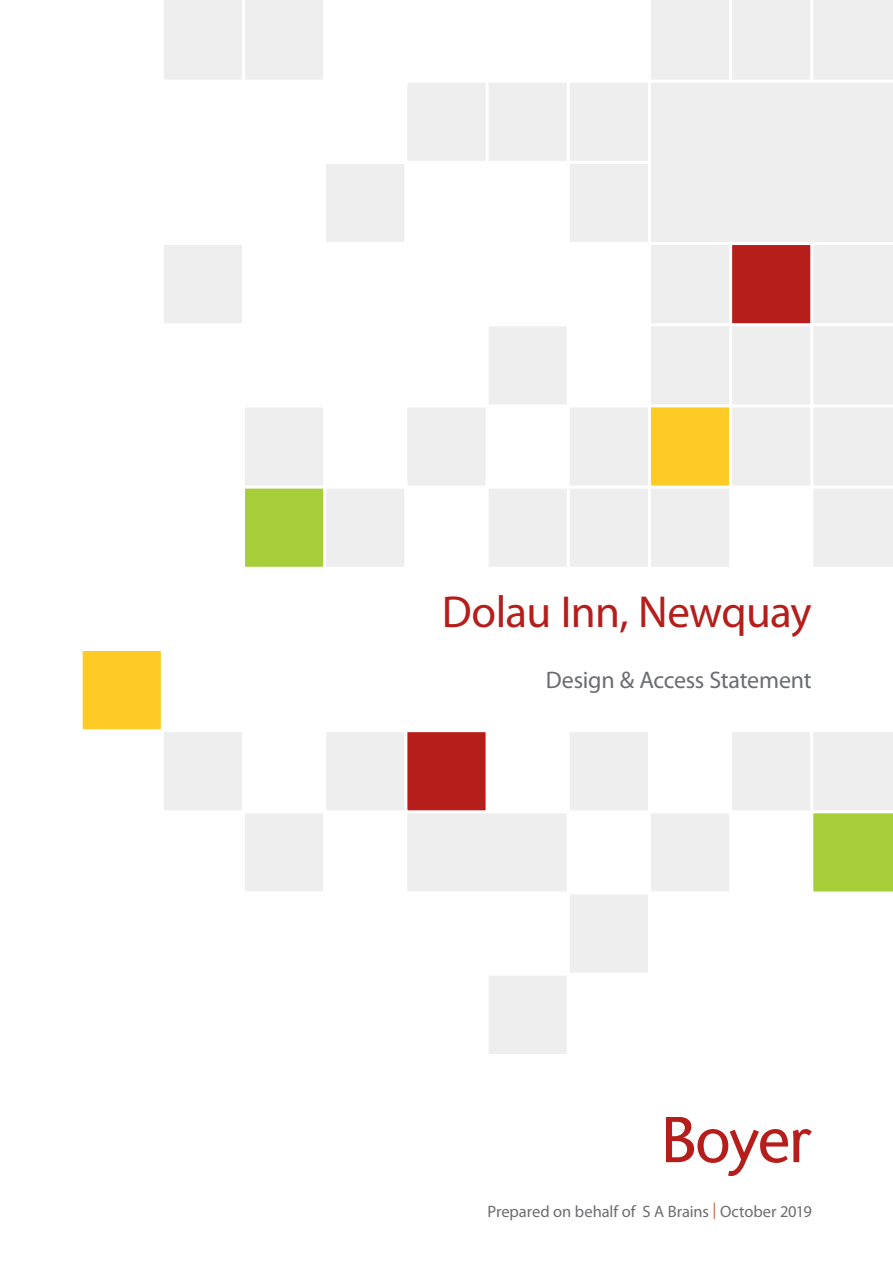
<style>
.page{position:relative;width:893px;height:1263px;background:#fff}
.page>*{position:absolute;margin:0;border:0;box-sizing:border-box;transform-origin:0 0}
.A4_Cover_Document_He{font:45px "Myriad Pro";letter-spacing:-.015em;color:#b51e1b}
.A4_Cover_Project_Nam{font:24px "Myriad Pro";letter-spacing:-.015em;color:#6c6d70}
.A4_Cover_Source_and{font:16.5px "Myriad Pro";letter-spacing:-.005em;color:#6c6d70}
.s1{color:#c96249}
</style>
<div class="page">
<div style="left:162px;top:244px;width:82px;height:81px;background:#eeeeef;border:2px solid #fff"></div>
<div style="left:325px;top:162px;width:81px;height:82px;background:#eeeeef;border:2px solid #fff"></div>
<div style="left:325px;top:487px;width:81px;height:81px;background:#eeeeef;border:2px solid #fff"></div>
<div style="left:487px;top:325px;width:81px;height:81px;background:#eeeeef;border:2px solid #fff"></div>
<div style="left:487px;top:487px;width:81px;height:81px;background:#eeeeef;border:2px solid #fff"></div>
<div style="left:487px;top:81px;width:81px;height:81px;background:#eeeeef;border:2px solid #fff"></div>
<div style="left:164px;top:0;width:159px;height:80px;background:#eeeeef"></div>
<div style="left:244px;top:487px;width:81px;height:81px;background:#a6ce39;border:2px solid #fff"></div>
<div style="left:244px;top:406px;width:81px;height:81px;background:#eeeeef;border:2px solid #fff"></div>
<div style="left:406px;top:81px;width:81px;height:81px;background:#eeeeef;border:2px solid #fff"></div>
<div style="left:406px;top:406px;width:81px;height:81px;background:#eeeeef;border:2px solid #fff"></div>
<div style="left:568px;top:162px;width:81px;height:82px;background:#eeeeef;border:2px solid #fff"></div>
<div style="left:568px;top:487px;width:81px;height:81px;background:#eeeeef;border:2px solid #fff"></div>
<div style="left:568px;top:81px;width:81px;height:81px;background:#eeeeef;border:2px solid #fff"></div>
<div style="left:568px;top:406px;width:81px;height:81px;background:#eeeeef;border:2px solid #fff"></div>
<div style="left:162px;top:731px;width:82px;height:81px;background:#eeeeef;border:2px solid #fff"></div>
<div style="left:325px;top:731px;width:81px;height:81px;background:#eeeeef;border:2px solid #fff"></div>
<div style="left:487px;top:974px;width:81px;height:81px;background:#eeeeef;border:2px solid #fff"></div>
<div style="left:649px;top:812px;width:82px;height:81px;background:#eeeeef;border:2px solid #fff"></div>
<div style="left:81px;top:649px;width:81px;height:82px;background:#fecb26;border:2px solid #fff"></div>
<div style="left:244px;top:812px;width:81px;height:81px;background:#eeeeef;border:2px solid #fff"></div>
<div style="left:406px;top:731px;width:81px;height:81px;background:#b51e1b;border:2px solid #fff"></div>
<div style="left:405px;top:811px;width:162px;height:80px;background:#eeeeef"></div>
<div style="left:568px;top:893px;width:81px;height:81px;background:#eeeeef;border:2px solid #fff"></div>
<div style="left:731px;top:731px;width:81px;height:81px;background:#eeeeef;border:2px solid #fff"></div>
<div style="left:568px;top:731px;width:81px;height:81px;background:#eeeeef;border:2px solid #fff"></div>
<svg style="left:813px;top:732px;width:80px;height:160px;background:#cbde96"></svg>
<svg style="left:666px;top:1117px;width:146px;height:59px"></svg>
<svg style="left:651px;top:0;width:242px;height:567px;background:#ede4de"></svg>
<p class="A4_Cover_Document_He" style="left:442px;top:584px;width:372px">Dolau Inn, Newquay</p>
<p class="A4_Cover_Project_Nam" style="left:546px;top:665px;width:267px">Design &amp; Access Statement</p>
<p class="A4_Cover_Source_and" style="left:487px;top:1201px;width:326px">Prepared on behalf of S A Brains <span class="s1">|</span> October 2019</p>
</div>
